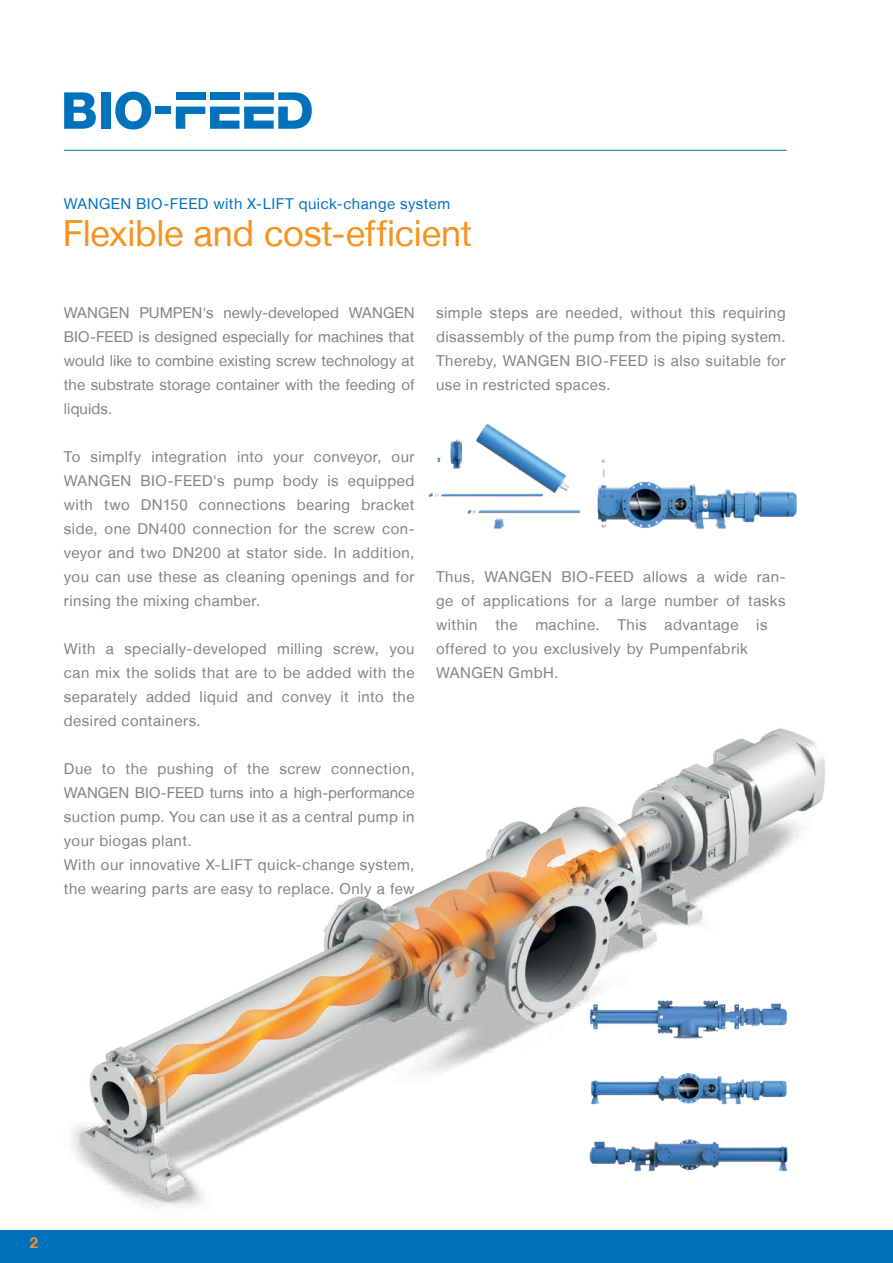
<style>
.page{position:relative;width:893px;height:1263px;background:#fff}
.page>*{position:absolute;margin:0;border:0;box-sizing:border-box;transform-origin:0 0}
.t1{font:36px "Helvetica Neue LT";letter-spacing:-.005em;color:#f7931d}
.t2{font:15px/24px "Helvetica Neue LT";letter-spacing:.03em;color:#808285;text-align:justify}
.t3{font:15px "Helvetica Neue LT";letter-spacing:.03em;color:#0072bc}
.t4{font:700 15px "Helvetica Neue LT";color:#f7931d}
</style>
<div class="page">
<hr style="left:64px;top:150px;width:723px;height:1px;background:#0072bc">
<div style="left:0;top:1230px;width:893px;height:33px;background:#0072bc"></div>
<img style="left:72px;top:728px;width:753px;height:479px">
<img style="left:583px;top:991px;width:210px;height:56px">
<img style="left:428px;top:423px;width:369px;height:106px">
<img style="left:579px;top:1066px;width:220px;height:43px">
<img style="left:585px;top:1131px;width:209px;height:49px">
<svg style="left:64px;top:92px;width:32px;height:37px"></svg>
<div style="left:101px;top:92px;width:9px;height:37px;background:#0072bc"></div>
<svg style="left:115px;top:92px;width:36px;height:38px"></svg>
<div style="left:155px;top:107px;width:16px;height:7px;background:#0072bc"></div>
<svg style="left:176px;top:92px;width:136px;height:37px"></svg>
<p class="t3" style="left:64px;top:194px;width:388px">WANGEN BIO-FEED with X-LIFT quick-change system</p>
<h1 class="t1" style="left:63px;top:212px;width:411px">Flexible and cost-efficient</h1>
<p class="t2" style="left:64px;top:300px;width:352px">WANGEN PUMPEN's newly-developed WANGEN BIO-FEED is designed especially for machines that would like to combine existing screw technology at the substrate storage container with the feeding of liquids.</p>
<p class="t2" style="left:64px;top:444px;width:352px">To simplfy integration into your conveyor, our WANGEN BIO-FEED's pump body is equipped with two DN150 connections bearing bracket side, one DN400 connection for the screw con&shy;veyor and two DN200 at stator side. In addition, you can use these as cleaning openings and for rinsing the mixing chamber.</p>
<p class="t2" style="left:64px;top:636px;width:352px">With a specially-developed milling screw, you can mix the solids that are to be added with the separately added liquid and convey it into the desired containers.</p>
<p class="t2" style="left:64px;top:756px;width:352px;text-align:left">Due to the pushing of the screw connection, WANGEN BIO-FEED turns into a high-performance suction pump. You can use it as a central pump in your biogas plant.<br>With our innovative X-LIFT quick-change system, the wearing parts are easy to replace. Only a few</p>
<p class="t2" style="left:436px;top:300px;width:351px">simple steps are needed, without this requiring disassembly of the pump from the piping system.<br>Thereby, WANGEN BIO-FEED is also suitable for use in restricted spaces.</p>
<p class="t2" style="left:436px;top:564px;width:351px;text-align:left">Thus, WANGEN BIO-FEED allows a wide ran&shy;ge of applications for a large number of tasks within the machine. This advantage is offered to you exclusively by Pumpenfabrik WANGEN GmbH.</p>
<p class="t4" style="left:30px;top:1233px;width:10px">2</p>
</div>
